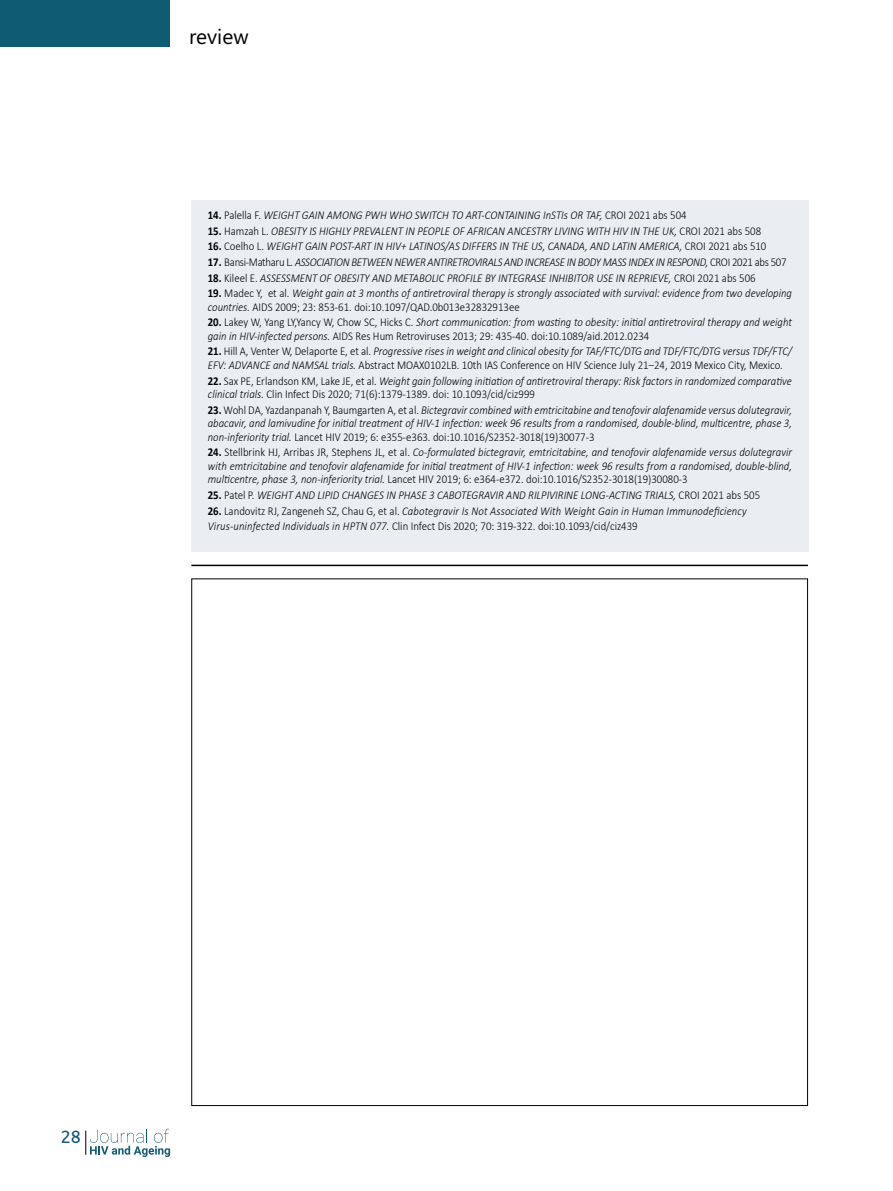
<style>
.page{position:relative;width:893px;height:1191px;background:#fff}
.page>*{position:absolute;margin:0;border:0;box-sizing:border-box;transform-origin:0 0}
.t1{font:21px "Segoe WP";color:#000}
.t2{font:18px "Ubuntu";color:#0f5b73}
.t3{font:italic 300 12px/13.5px "Calibri";color:#000;scale:.9 1}
.t4{font:italic 300 12px "Calibri";letter-spacing:-.03em;color:#000;scale:.9 1}
.s1{font-weight:700;font-style:normal}
.s2{font-style:normal}
</style>
<div class="page">
<div style="left:0;top:0;width:170px;height:47px;background:#0f5b73"></div>
<svg style="left:85px;top:1128px;width:85px;height:29px"></svg>
<div style="left:191px;top:200px;width:617px;height:351px;background:#eaedf1"></div>
<hr style="left:191px;top:564px;width:617px;height:2px;background:#000">
<h1 class="t1" style="left:189px;top:22px;width:61px">review</h1>
<p class="t3" style="left:208px;top:208px;width:533px"><span class="s1">14.</span> <span class="s2">Palella F.</span> WEIGHT GAIN AMONG PWH WHO SWITCH TO ART-CONTAINING InSTIs OR TAF, <span class="s2">CROI 2021 abs 504</span></p>
<p class="t3" style="left:208px;top:224px;width:616px"><span class="s1">15.</span> <span class="s2">Hamzah L.</span> OBESITY IS HIGHLY PREVALENT IN PEOPLE OF AFRICAN ANCESTRY LIVING WITH HIV IN THE UK, <span class="s2">CROI 2021 abs 508</span></p>
<p class="t3" style="left:208px;top:239px;width:622px"><span class="s1">16.</span> <span class="s2">Coelho L.</span> WEIGHT GAIN POST-ART IN HIV+ LATINOS/AS DIFFERS IN THE US, CANADA, AND LATIN AMERICA, <span class="s2">CROI 2021 abs 510</span></p>
<p class="t4" style="left:208px;top:254px;width:644px"><span class="s1">17.</span> <span class="s2">Bansi-Matharu L.</span> ASSOCIATION BETWEEN NEWER ANTIRETROVIRALS AND INCREASE IN BODY MASS INDEX IN RESPOND, <span class="s2">CROI 2021 abs 507</span></p>
<p class="t3" style="left:208px;top:271px;width:610px"><span class="s1">18.</span> <span class="s2">Kileel E.</span> ASSESSMENT OF OBESITY AND METABOLIC PROFILE BY INTEGRASE INHIBITOR USE IN REPRIEVE, <span class="s2">CROI 2021 abs 506</span></p>
<p class="t3" style="left:208px;top:286px;width:651px"><span class="s1">19.</span> <span class="s2">Madec Y, et al.</span> Weight gain at 3 months of antiretroviral therapy is strongly associated with survival: evidence from two developing countries. <span class="s2">AIDS 2009; 23: 853-61. doi:10.1097/QAD.0b013e32832913ee</span></p>
<p class="t3" style="left:208px;top:315px;width:650px"><span class="s1">20.</span> <span class="s2">Lakey W, Yang LY,Yancy W, Chow SC, Hicks C.</span> Short communication: from wasting to obesity: initial antiretroviral therapy and weight gain in HIV-infected persons. <span class="s2">AIDS Res Hum Retroviruses 2013; 29: 435-40. doi:10.1089/aid.2012.0234</span></p>
<p class="t3" style="left:208px;top:345px;width:650px"><span class="s1">21.</span> <span class="s2">Hill A, Venter W, Delaporte E, et al.</span> Progressive rises in weight and clinical obesity for TAF/FTC/DTG and TDF/FTC/DTG versus TDF/FTC/<br>EFV: ADVANCE and NAMSAL trials. <span class="s2">Abstract MOAX0102LB. 10th IAS Conference on HIV Science July 21–24, 2019 Mexico City, Mexico.</span></p>
<p class="t3" style="left:208px;top:374px;width:650px"><span class="s1">22.</span> <span class="s2">Sax PE, Erlandson KM, Lake JE, et al.</span> Weight gain following initiation of antiretroviral therapy: Risk factors in randomized comparative clinical trials. <span class="s2">Clin Infect Dis 2020; 71(6):1379-1389. doi: 10.1093/cid/ciz999</span></p>
<p class="t3" style="left:208px;top:403px;width:651px;text-align:justify"><span class="s1">23.</span> <span class="s2">Wohl DA, Yazdanpanah Y, Baumgarten A, et al.</span> Bictegravir combined with emtricitabine and tenofovir alafenamide versus dolutegravir, abacavir, and lamivudine for initial treatment of HIV-1 infection: week 96 results from a randomised, double-blind, multicentre, phase 3, non-inferiority trial. <span class="s2">Lancet HIV 2019; 6: e355-e363. doi:10.1016/S2352-3018(19)30077-3</span></p>
<p class="t3" style="left:208px;top:445px;width:651px;text-align:justify"><span class="s1">24.</span> <span class="s2">Stellbrink HJ, Arribas JR, Stephens JL, et al.</span> Co-formulated bictegravir, emtricitabine, and tenofovir alafenamide versus dolutegravir with emtricitabine and tenofovir alafenamide for initial treatment of HIV-1 infection: week 96 results from a randomised, double-blind, multicentre, phase 3, non-inferiority trial. <span class="s2">Lancet HIV 2019; 6: e364-e372. doi:10.1016/S2352-3018(19)30080-3</span></p>
<p class="t3" style="left:208px;top:488px;width:615px"><span class="s1">25.</span> <span class="s2">Patel P.</span> WEIGHT AND LIPID CHANGES IN PHASE 3 CABOTEGRAVIR AND RILPIVIRINE LONG-ACTING TRIALS, <span class="s2">CROI 2021 abs 505</span></p>
<p class="t3" style="left:208px;top:503px;width:600px;line-height:15.6px"><span class="s1">26.</span> <span class="s2">Landovitz RJ, Zangeneh SZ, Chau G, et al.</span> Cabotegravir Is Not Associated With Weight Gain in Human Immunodeficiency<br>Virus-uninfected Individuals in HPTN 077. <span class="s2">Clin Infect Dis 2020; 70: 319-322. doi:10.1093/cid/ciz439</span></p>
<h2 class="t2" style="left:61px;top:1125px;width:22px">28</h2>
<h2 class="t2" style="left:71px;top:1125px;width:12px">6</h2>
</div>
